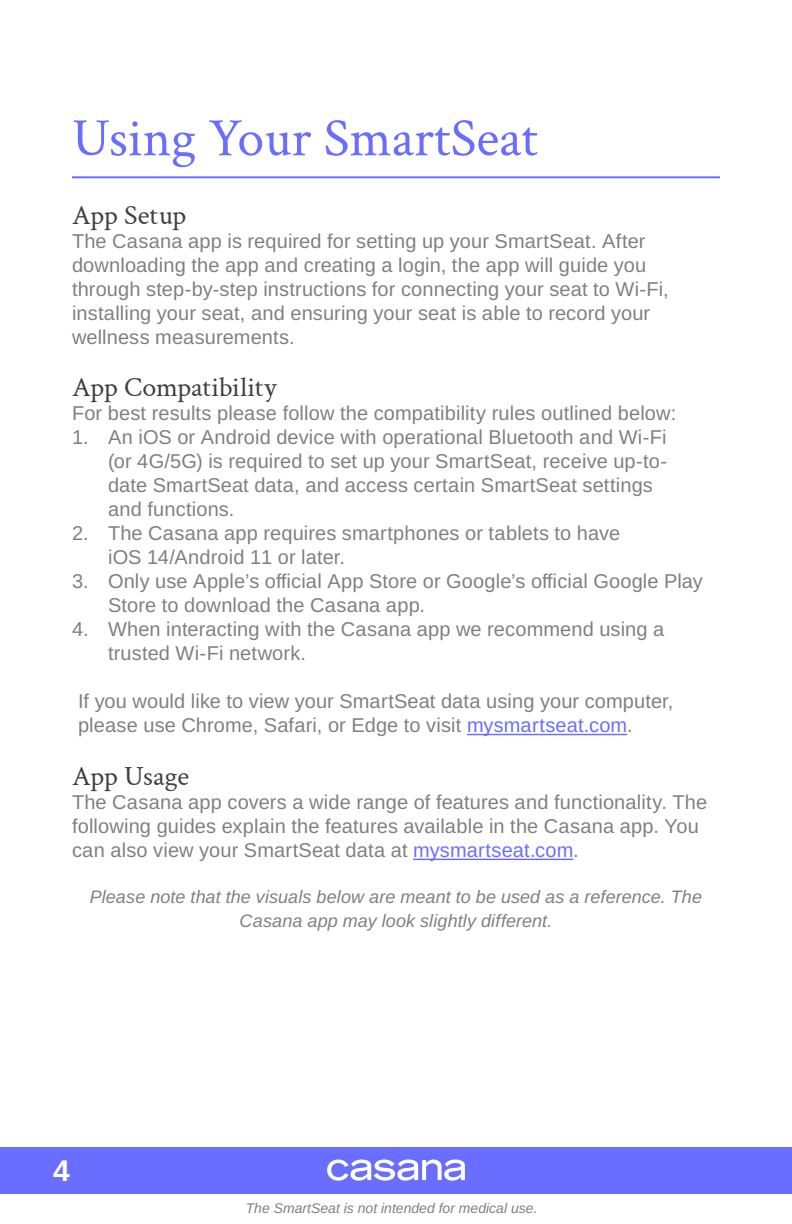
<style>
.page{position:relative;width:792px;height:1224px;background:#fff}
.page>*{position:absolute;margin:0;border:0;box-sizing:border-box;transform-origin:0 0}
.t1{font:54px "Crimson Text";color:#6a6eff}
.t2{font:700 30px "Arimo";color:#fff}
.t3{font:28px "Crimson Text";letter-spacing:-.01em;color:#404040}
.t4{font:20px/24px "Arimo";letter-spacing:.005em;color:#808080}
.t5{font:italic 18px/24px "Arimo";letter-spacing:.005em;color:#808080;text-align:center}
.t6{font:italic 14px "Arimo";color:#808080}
.s1{color:#6a6eff}
</style>
<div class="page">
<hr style="left:467px;top:734px;width:160px;height:1px;background:#6a6eff">
<hr style="left:413px;top:859px;width:160px;height:1px;background:#6a6eff">
<hr style="left:72px;top:176px;width:648px;height:2px;background:#6a6eff">
<div style="left:0;top:1147px;width:792px;height:46px;background:#6a6eff"></div>
<svg style="left:327px;top:1160px;width:138px;height:21px"></svg>
<p class="t1" style="left:72px;top:101px;width:467px">Using Your SmartSeat</p>
<p class="t3" style="left:72px;top:195px;width:116px">App Setup</p>
<p class="t4" style="left:72px;top:229px;width:598px">The Casana app is required for setting up your SmartSeat. After downloading the app and creating a login, the app will guide you through step-by-step instructions for connecting your seat to Wi-Fi, installing your seat, and ensuring your seat is able to record your wellness measurements.</p>
<p class="t3" style="left:72px;top:368px;width:206px">App Compatibility</p>
<p class="t4" style="left:72px;top:402px;width:606px">For best results please follow the compatibility rules outlined below:</p>
<p class="t4" style="left:108px;top:426px;width:561px;text-indent:-36px">1. An iOS or Android device with operational Bluetooth and Wi-Fi (or 4G/5G) is required to set up your SmartSeat, receive up-to&shy;date SmartSeat data, and access certain SmartSeat settings and functions.</p>
<p class="t4" style="left:108px;top:522px;width:514px;text-indent:-36px">2. The Casana app requires smartphones or tablets to have iOS 14/Android 11 or later.</p>
<p class="t4" style="left:108px;top:570px;width:596px;text-indent:-36px">3. Only use Apple’s official App Store or Google’s official Google Play<br>Store to download the Casana app.</p>
<p class="t4" style="left:108px;top:618px;width:558px;text-indent:-36px">4. When interacting with the Casana app we recommend using a trusted Wi-Fi network.</p>
<p class="t4" style="left:78px;top:690px;width:597px">If you would like to view your SmartSeat data using your computer, please use Chrome, Safari, or Edge to visit <span class="s1">mysmartseat.com</span>.</p>
<p class="t3" style="left:72px;top:757px;width:119px">App Usage</p>
<p class="t4" style="left:72px;top:791px;width:637px">The Casana app covers a wide range of features and functionality. The following guides explain the features available in the Casana app. You can also view your SmartSeat data at <span class="s1">mysmartseat.com</span>.</p>
<p class="t5" style="left:90px;top:885px;width:614px">Please note that the visuals below are meant to be used as a reference. The<br>Casana app may look slightly different.</p>
<h2 class="t2" style="left:53px;top:1150px;width:18px">4</h2>
<p class="t6" style="left:246px;top:1198px;width:293px">The SmartSeat is not intended for medical use.</p>
</div>
